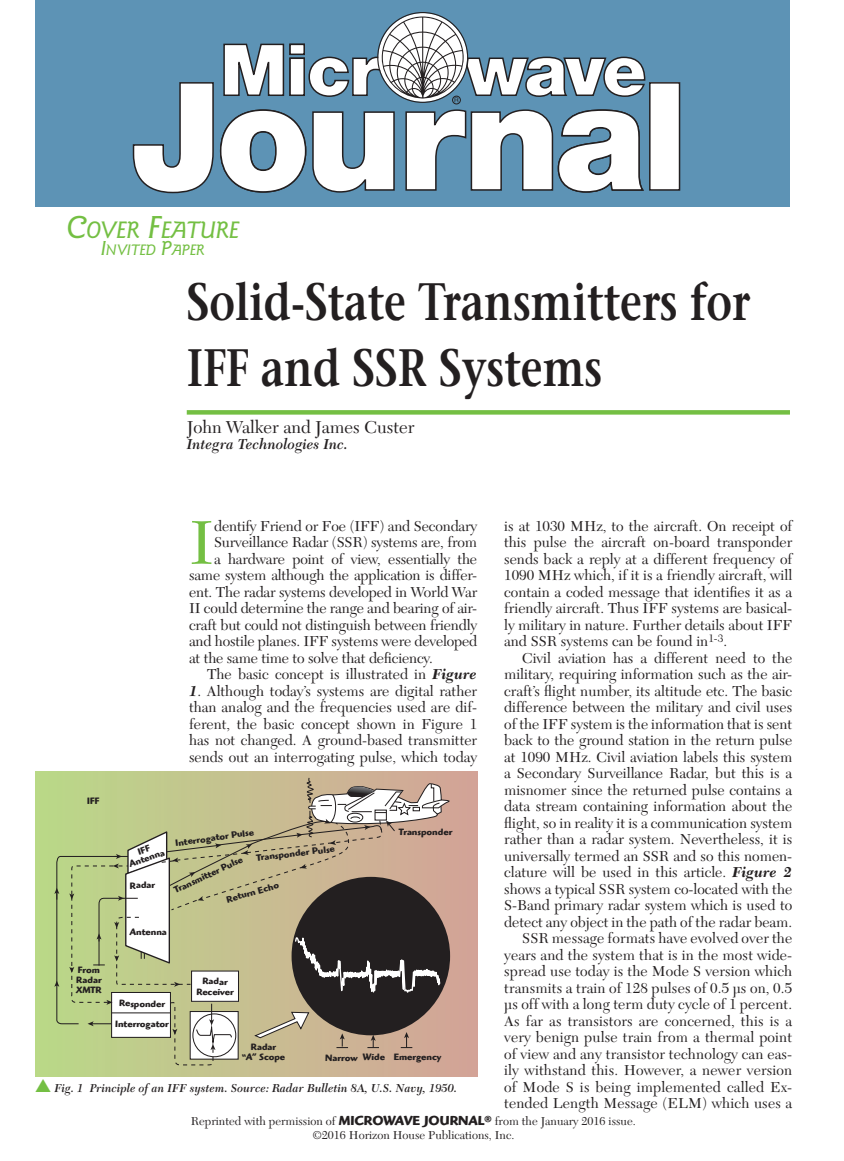
<style>
.page{position:relative;width:844px;height:1161px;background:#fff}
.page>*{position:absolute;margin:0;border:0;box-sizing:border-box;transform-origin:0 0}
.t1{font:64.2px "New Caledonia";color:#74bf43}
.t2{font:600 52.5px/66px "Stone Serif";color:#231f20;scale:.8 1}
.t3{font:italic 500 24.75px "Goudy Sans";color:#74bf43}
.t4{font:18px "New Caledonia";color:#231f20}
.t5{font:italic 500 15.75px "Goudy Sans";color:#74bf43}
.t6{font:15px/16.5px "New Caledonia";color:#231f20;text-align:justify}
.t7{font:italic 600 15px "New Caledonia";color:#231f20}
.t8{font:12px/14.4px "New Caledonia";color:#231f20;text-align:center}
.t9{font:italic 600 12px "New Caledonia";color:#231f20}
.t10{font:700 9.45px/10.2px "Highlander";color:#231f20;text-align:center}
.s1{font-size:33px}
.s2{font-size:21px}
.s3{font-weight:700;font-style:italic}
.s4{font-family:"Monotype Sorts";font-weight:400;font-style:normal;font-size:18px;color:#74bf43}
.s5{font-family:"Highlander";font-weight:700;font-size:13.5px}
</style>
<div class="page">
<div style="left:187px;top:410px;width:603px;height:5px;background:#74bf43"></div>
<div style="left:35px;top:771px;width:442px;height:305px;background:linear-gradient(to right,#bad988,#d4a399)"></div>
<div style="left:35px;top:0;width:754px;height:207px;background:#5d93b5"></div>
<div style="left:650px;top:83px;width:29px;height:107px;background:#fff"></div>
<div style="left:649px;top:82px;width:31px;height:109px;border:2px solid #231f20"></div>
<svg style="left:133px;top:17px;width:513px;height:176px"></svg>
<svg style="left:54px;top:776px;width:399px;height:290px;background:#aeab88"></svg>
<h3 class="t3" style="left:66px;top:217px;width:174px"><span class="s1">C</span>OVER <span class="s1">F</span>EATURE</h3>
<p class="t5" style="left:101px;top:241px;width:105px"><span class="s2">I</span>NVITED <span class="s2">P</span>APER</p>
<h2 class="t2" style="left:187px;top:269px;width:705px">Solid-State Transmitters for<br>IFF and SSR Systems</h2>
<p class="t4" style="left:187px;top:416px;width:229px">John Walker and James Custer</p>
<p class="t7" style="left:187px;top:435px;width:163px">Integra Technologies Inc.</p>
<h1 class="t1" style="left:189px;top:505px;width:26px">I</h1>
<p class="t6" style="left:214px;top:518px;width:265px">dentify Friend or Foe (IFF) and Secondary</p>
<p class="t6" style="left:214px;top:534px;width:264px">Surveillance Radar (SSR) systems are, from</p>
<p class="t6" style="left:214px;top:551px;width:264px">a hardware point of view, essentially the</p>
<p class="t6" style="left:189px;top:567px;width:289px">same system although the application is differ-</p>
<p class="t6" style="left:189px;top:584px;width:290px">ent. The radar systems developed in World War</p>
<p class="t6" style="left:189px;top:600px;width:289px">II could determine the range and bearing of air-</p>
<p class="t6" style="left:189px;top:617px;width:289px">craft but could not distinguish between friendly</p>
<p class="t6" style="left:189px;top:633px;width:290px">and hostile planes. IFF systems were developed</p>
<p class="t6" style="left:189px;top:650px;width:245px">at the same time to solve that deficiency.</p>
<p class="t6" style="left:207px;top:666px;width:272px">The basic concept is illustrated in <span class="s3">Figure</span></p>
<p class="t6" style="left:189px;top:683px;width:290px"><span class="s3">1</span>. Although today’s systems are digital rather than analog and the frequencies used are dif&shy;ferent, the basic concept shown in Figure 1 has not changed. A ground-based transmitter sends out an interrogating pulse, which today</p>
<p class="t10" style="left:76px;top:965px;width:27px;text-align:left">From<br>Radar<br>XMTR</p>
<p class="t10" style="left:175px;top:838px;width:81px;rotate:-8deg">Interrogator Pulse</p>
<p class="t10" style="left:125px;top:852px;width:39px;line-height:8.9px;rotate:-20deg">IFF<br>Antenna</p>
<p class="t10" style="left:256px;top:853px;width:81px;rotate:-7deg">Transponder Pulse</p>
<p class="t10" style="left:172px;top:886px;width:77px;rotate:-25deg">Transmitter Pulse</p>
<p class="t10" style="left:129px;top:880px;width:27px;rotate:-2deg">Radar</p>
<p class="t10" style="left:130px;top:927px;width:39px">Antenna</p>
<p class="t10" style="left:225px;top:895px;width:56px;rotate:-16deg">Return Echo</p>
<p class="t10" style="left:115px;top:993px;width:55px;line-height:20.4px">Responder<br>Interrogator</p>
<p class="t10" style="left:196px;top:976px;width:39px">Radar<br>Receiver</p>
<p class="t10" style="left:399px;top:827px;width:55px">Transponder</p>
<p class="t10" style="left:242px;top:1042px;width:45px;rotate:-1deg">Radar<br>“A” Scope</p>
<p class="t10" style="left:325px;top:1052px;width:118px">Narrow Wide Emergency</p>
<p class="t9" style="left:35px;top:1081px;width:423px"><span class="s4">s</span> Fig. 1 Principle of an IFF system. Source: Radar Bulletin 8A, U.S. Navy, 1950.</p>
<p class="t6" style="left:504px;top:518px;width:290px">is at 1030 MHz, to the aircraft. On receipt of this pulse the aircraft on-board transponder sends back a reply at a different frequency of 1090 MHz which, if it is a friendly aircraft, will contain a coded message that identifies it as a friendly aircraft. Thus IFF systems are basical&shy;ly military in nature. Further details about IFF and SSR systems can be found in<sup>1-3</sup>.</p>
<p class="t6" style="left:504px;top:650px;width:290px;text-align:right">Civil aviation has a different need to the military, requiring information such as the air&shy;craft’s flight number, its altitude etc. The basic difference between the military and civil uses of the IFF system is the information that is sent back to the ground station in the return pulse at 1090 MHz. Civil aviation labels this system a Secondary Surveillance Radar, but this is a misnomer since the returned pulse contains a data stream containing information about the flight, so in reality it is a communication system rather than a radar system. Nevertheless, it is universally termed an SSR and so this nomen&shy;clature will be used in this article. <span class="s3">Figure 2 </span>shows a typical SSR system co-located with the S-Band primary radar system which is used to detect any object in the path of the radar beam.<br>SSR message formats have evolved over the years and the system that is in the most wide&shy;spread use today is the Mode S version which transmits a train of 128 pulses of 0.5 µs on, 0.5 µs off with a long term duty cycle of 1 percent.<br>As far as transistors are concerned, this is a very benign pulse train from a thermal point of view and any transistor technology can eas&shy;ily withstand this. However, a newer version of Mode S is being implemented called Ex&shy;tended Length Message (ELM) which uses a</p>
<p class="t8" style="left:191px;top:1114px;width:446px">Reprinted with permission of <span class="s5">MICROWAVE JOURNAL</span><sup>®</sup> from the January 2016 issue. ©2016 Horizon House Publications, Inc.</p>
</div>
